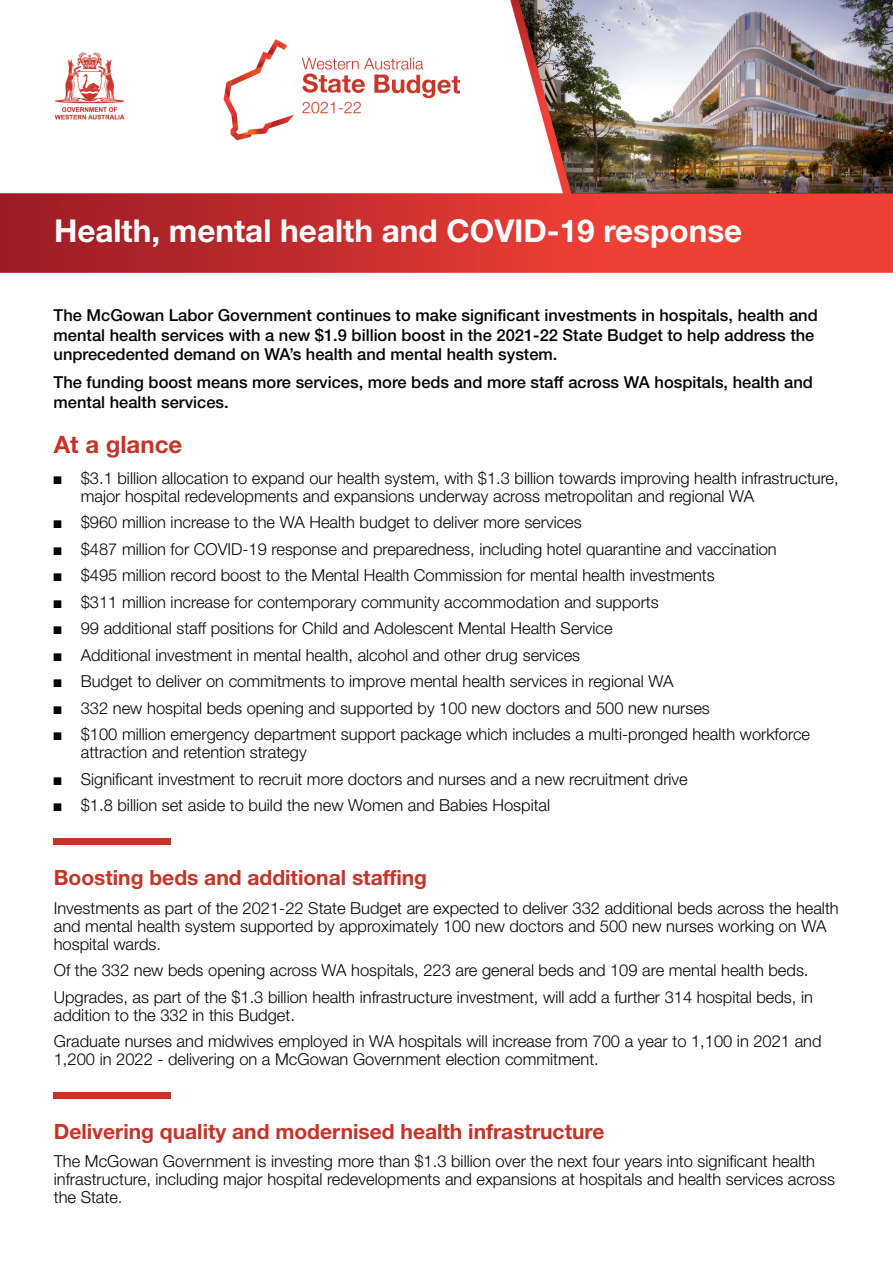
<style>
.page{position:relative;width:893px;height:1263px;background:#fff}
.page>*{position:absolute;margin:0;border:0;box-sizing:border-box;transform-origin:0 0}
.t1{font:700 31.5px "Helvetica Neue";color:#fff}
.t2{font:700 24px "Helvetica Neue";color:#c63428}
.t3{font:700 21px "Helvetica Neue";color:#c63428}
.t4{font:300 16.5px/18px "Helvetica Neue";color:#040503}
.t5{font:500 16.5px/19.5px "Helvetica Neue";color:#040503}
.s1{font-family:"Arial Narrow";font-weight:400}
</style>
<div class="page">
<img style="left:0;top:0;width:893px;height:272px">
<div style="left:54px;top:838px;width:117px;height:6px;background:#c63428"></div>
<div style="left:54px;top:1092px;width:117px;height:7px;background:#c63428"></div>
<p class="t1" style="left:54px;top:211px;width:690px">Health, mental health and COVID-19 response</p>
<p class="t5" style="left:54px;top:305px;width:766px">The McGowan Labor Government continues to make significant investments in hospitals, health and mental health services with a new $1.9 billion boost in the 2021-22 State Budget to help address the unprecedented demand on WA’s health and mental health system.</p>
<p class="t5" style="left:54px;top:372px;width:761px">The funding boost means more services, more beds and more staff across WA hospitals, health and mental health services.</p>
<p class="t2" style="left:54px;top:429px;width:130px">At a glance</p>
<p class="t4" style="left:81px;top:468px;width:759px;text-indent:-27px"><span class="s1">■</span> $3.1 billion allocation to expand our health system, with $1.3 billion towards improving health infrastructure, major hospital redevelopments and expansions underway across metropolitan and regional WA</p>
<p class="t4" style="left:54px;top:513px;width:529px"><span class="s1">■</span> $960 million increase to the WA Health budget to deliver more services</p>
<p class="t4" style="left:54px;top:539px;width:724px"><span class="s1">■</span> $487 million for COVID-19 response and preparedness, including hotel quarantine and vaccination</p>
<p class="t4" style="left:54px;top:566px;width:662px"><span class="s1">■</span> $495 million record boost to the Mental Health Commission for mental health investments</p>
<p class="t4" style="left:54px;top:592px;width:606px"><span class="s1">■</span> $311 million increase for contemporary community accommodation and supports</p>
<p class="t4" style="left:54px;top:619px;width:560px"><span class="s1">■</span> 99 additional staff positions for Child and Adolescent Mental Health Service</p>
<p class="t4" style="left:54px;top:645px;width:528px"><span class="s1">■</span> Additional investment in mental health, alcohol and other drug services</p>
<p class="t4" style="left:54px;top:672px;width:621px"><span class="s1">■</span> Budget to deliver on commitments to improve mental health services in regional WA</p>
<p class="t4" style="left:54px;top:698px;width:658px"><span class="s1">■</span> 332 new hospital beds opening and supported by 100 new doctors and 500 new nurses</p>
<p class="t4" style="left:81px;top:725px;width:731px;text-indent:-27px"><span class="s1">■</span> $100 million emergency department support package which includes a multi-pronged health workforce attraction and retention strategy</p>
<p class="t4" style="left:54px;top:769px;width:635px"><span class="s1">■</span> Significant investment to recruit more doctors and nurses and a new recruitment drive</p>
<p class="t4" style="left:54px;top:796px;width:498px"><span class="s1">■</span> $1.8 billion set aside to build the new Women and Babies Hospital</p>
<p class="t3" style="left:54px;top:864px;width:375px">Boosting beds and additional staffing</p>
<p class="t4" style="left:54px;top:898px;width:786px">Investments as part of the 2021-22 State Budget are expected to deliver 332 additional beds across the health and mental health system supported by approximately 100 new doctors and 500 new nurses working on WA hospital wards.</p>
<p class="t4" style="left:54px;top:961px;width:756px">Of the 332 new beds opening across WA hospitals, 223 are general beds and 109 are mental health beds.</p>
<p class="t4" style="left:54px;top:987px;width:761px">Upgrades, as part of the $1.3 billion health infrastructure investment, will add a further 314 hospital beds, in addition to the 332 in this Budget.</p>
<p class="t4" style="left:54px;top:1032px;width:769px">Graduate nurses and midwives employed in WA hospitals will increase from 700 a year to 1,100 in 2021 and<br>1,200 in 2022 - delivering on a McGowan Government election commitment.</p>
<p class="t3" style="left:54px;top:1118px;width:552px">Delivering quality and modernised health infrastructure</p>
<p class="t4" style="left:54px;top:1152px;width:783px">The McGowan Government is investing more than $1.3 billion over the next four years into significant health infrastructure, including major hospital redevelopments and expansions at hospitals and health services across the State.</p>
</div>
